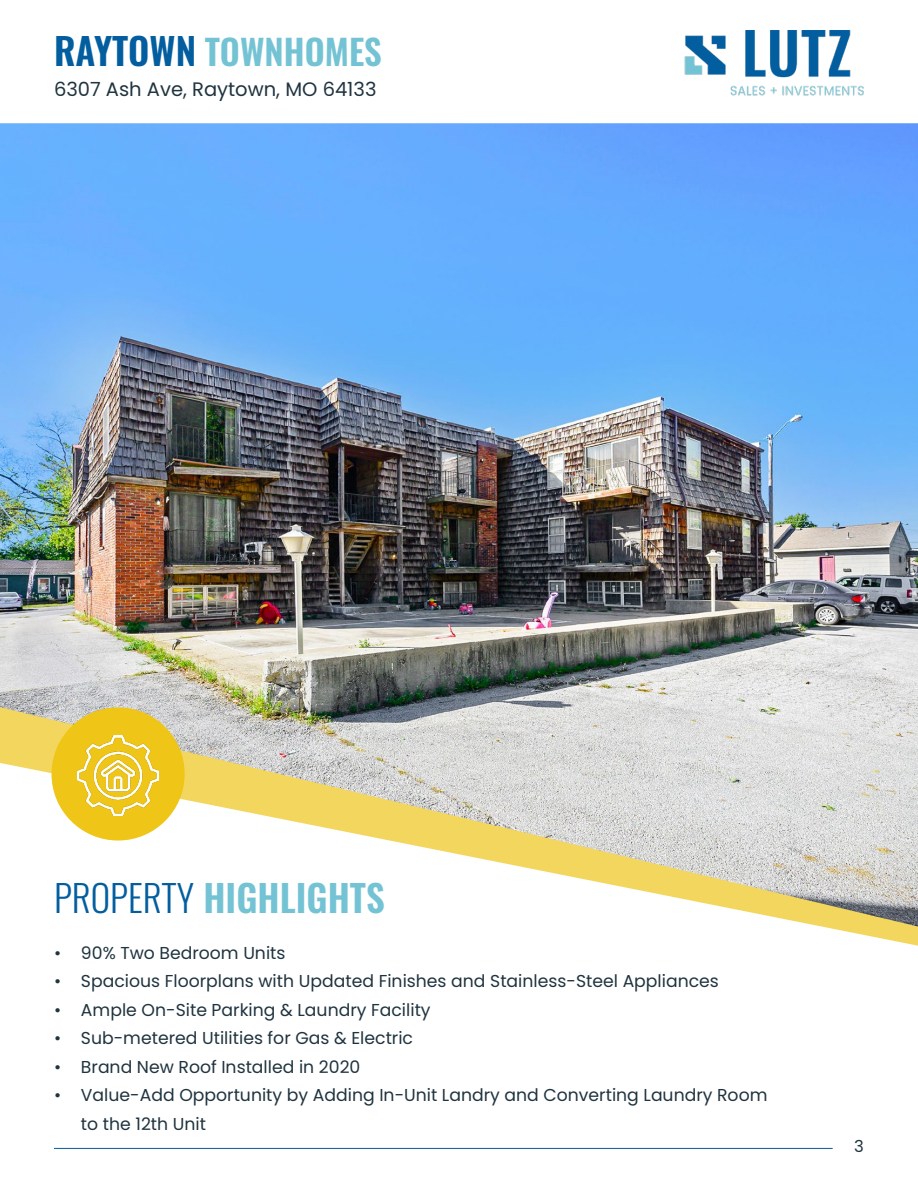
<style>
.page{position:relative;width:918px;height:1188px;background:#fff}
.page>*{position:absolute;margin:0;border:0;box-sizing:border-box;transform-origin:0 0}
.t1{font:600 37.05px "Oswald";color:#74c3d4}
.t2{font:600 34.8px "Oswald";color:#74c3d4}
.t3{font:19.5px "Poppins";color:#20343f}
.t4{font:17.25px/28.5px "Poppins";color:#20343f}
.t5{font:16.5px "Poppins";color:#20343f}
.s1{font-size:37.05px;color:#035e9f}
.s2{font-weight:300;color:#035e9f}
</style>
<div class="page">
<img style="left:684px;top:30px;width:180px;height:66px">
<img style="left:0;top:123px;width:918px;height:804px">
<div style="left:52px;top:707px;width:133px;height:134px;background:#efc517;border-radius:50%"></div>
<img style="left:78px;top:735px;width:80px;height:81px">
<hr style="left:54px;top:1148px;width:779px;height:1px;background:#035e9f">
<h2 class="t2" style="left:54px;top:21px;width:329px"><span class="s1">RAYTOWN</span> TOWNHOMES</h2>
<p class="t3" style="left:54px;top:78px;width:324px">6307 Ash Ave, Raytown, MO 64133</p>
<h1 class="t1" style="left:54px;top:865px;width:332px"><span class="s2">PROPERTY</span> HIGHLIGHTS</h1>
<p class="t4" style="left:54px;top:939px;width:233px">• 90% Two Bedroom Units</p>
<p class="t4" style="left:54px;top:967px;width:666px">• Spacious Floorplans with Updated Finishes and Stainless-Steel Appliances</p>
<p class="t4" style="left:54px;top:996px;width:378px">• Ample On-Site Parking &amp; Laundry Facility</p>
<p class="t4" style="left:54px;top:1024px;width:361px">• Sub-metered Utilities for Gas &amp; Electric</p>
<p class="t4" style="left:54px;top:1053px;width:308px">• Brand New Roof Installed in 2020</p>
<p class="t4" style="left:81px;top:1081px;width:688px;text-indent:-27px">• Value-Add Opportunity by Adding In-Unit Landry and Converting Laundry Room to the 12th Unit</p>
<p class="t5" style="left:854px;top:1137px;width:11px">3</p>
</div>
